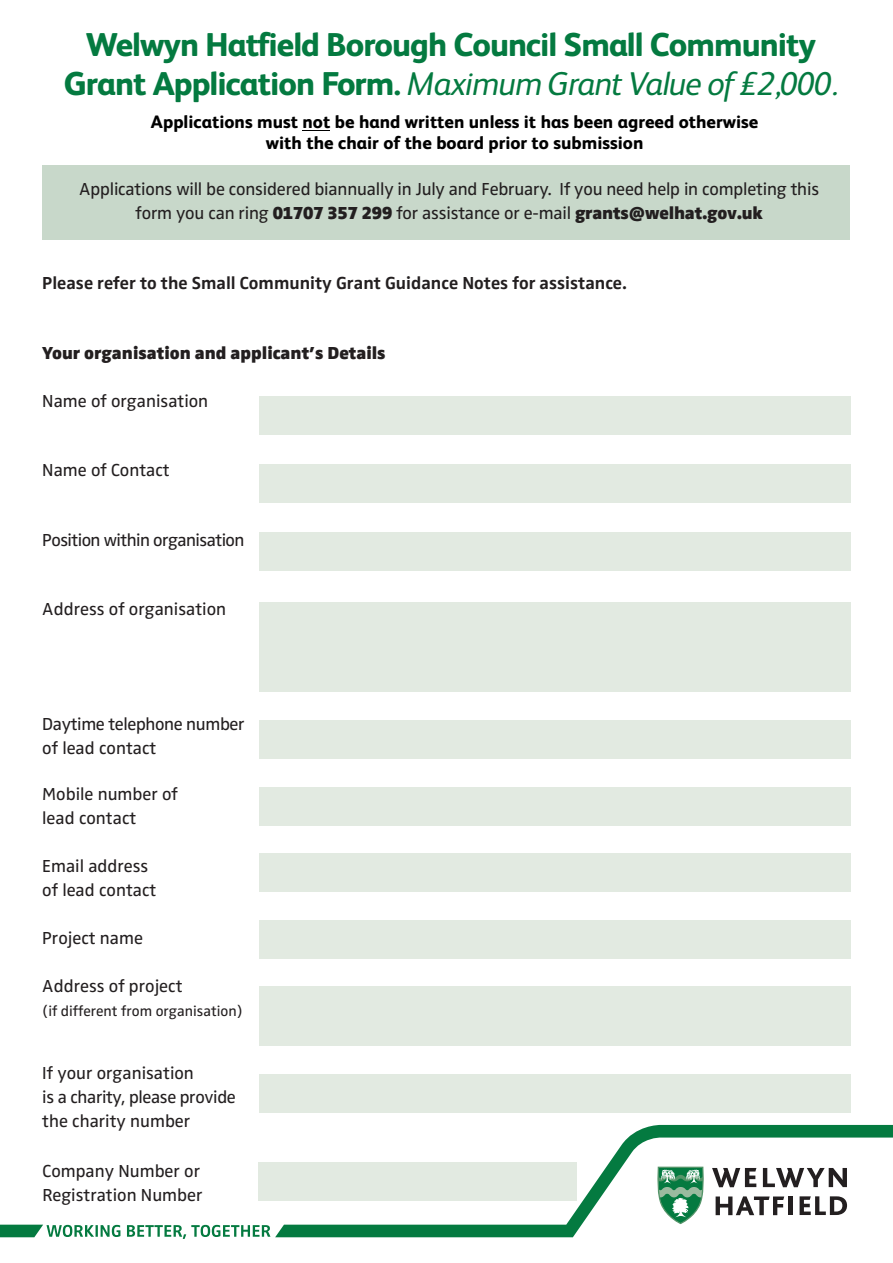
<style>
.page{position:relative;width:893px;height:1263px;background:#fff}
.page>*{position:absolute;margin:0;border:0;box-sizing:border-box;transform-origin:0 0}
.t1{font:800 33px/38.7px "FS Albert";letter-spacing:-.03em;color:#047a40;text-align:center}
.t2{font:18px/24px "Zwo OT";color:#231f20}
.t3{font:800 18px/21.6px "FS Albert";color:#000;text-align:center}
.t4{font:700 18px "Zwo OT";color:#231f20}
.t5{font:900 18px "Zwo OT";color:#231f20}
.t6{font:18px/24px "Zwo OT";letter-spacing:-.02em;color:#231f20}
.t7{font:18px "Zwo OT";letter-spacing:-.03em;color:#231f20}
.t8{font:15px "Zwo OT";color:#231f20}
.s1{font-weight:400;font-style:italic}
.s2{font-weight:900}
</style>
<div class="page">
<svg style="left:275px;top:1125px;width:618px;height:112px"></svg>
<svg style="left:657px;top:1167px;width:47px;height:57px"></svg>
<svg style="left:763px;top:1168px;width:84px;height:19px"></svg>
<hr style="left:789px;top:1196px;width:4px;height:19px;background:#231f20">
<svg style="left:800px;top:1196px;width:47px;height:19px"></svg>
<svg style="left:712px;top:1168px;width:44px;height:19px"></svg>
<svg style="left:716px;top:1196px;width:68px;height:19px"></svg>
<svg style="left:0;top:1225px;width:270px;height:14px"></svg>
<div style="left:43px;top:165px;width:807px;height:75px;background:#c8d8ca"></div>
<div style="left:259px;top:396px;width:591px;height:39px;background:#e2eae1"></div>
<div style="left:259px;top:465px;width:591px;height:38px;background:#e2eae1"></div>
<div style="left:259px;top:533px;width:591px;height:38px;background:#e2eae1"></div>
<div style="left:259px;top:787px;width:591px;height:38px;background:#e2eae1"></div>
<div style="left:259px;top:854px;width:591px;height:38px;background:#e2eae1"></div>
<div style="left:259px;top:920px;width:591px;height:38px;background:#e2eae1"></div>
<div style="left:259px;top:720px;width:591px;height:39px;background:#e2eae1"></div>
<div style="left:259px;top:1074px;width:591px;height:38px;background:#e2eae1"></div>
<div style="left:259px;top:1163px;width:318px;height:38px;background:#e2eae1"></div>
<div style="left:259px;top:603px;width:591px;height:89px;background:#e2eae1"></div>
<div style="left:259px;top:986px;width:591px;height:60px;background:#e2eae1"></div>
<svg style="left:303px;top:130px;width:27px;height:1px"></svg>
<h1 class="t1" style="left:64px;top:24px;width:776px">Welwyn Hatfield Borough Council Small Community<br>Grant Application Form. <span class="s1">Maximum Grant Value of £2,000.</span></h1>
<p class="t3" style="left:151px;top:110px;width:609px">Applications must not be hand written unless it has been agreed otherwise with the chair of the board prior to submission</p>
<p class="t2" style="left:79px;top:178px;width:741px;text-align:center">Applications will be considered biannually in July and February. If you need help in completing this form you can ring <span class="s2">01707 357 299</span> for assistance or e-mail <span class="s2">grants@welhat.gov.uk</span></p>
<p class="t4" style="left:42px;top:272px;width:586px">Please refer to the Small Community Grant Guidance Notes for assistance.</p>
<p class="t5" style="left:42px;top:342px;width:345px">Your organisation and applicant’s Details</p>
<p class="t2" style="left:42px;top:389px;width:167px">Name of organisation</p>
<p class="t2" style="left:42px;top:458px;width:129px">Name of Contact</p>
<p class="t7" style="left:42px;top:529px;width:204px">Position within organisation</p>
<p class="t2" style="left:42px;top:598px;width:185px">Address of organisation</p>
<p class="t6" style="left:42px;top:713px;width:204px">Daytime telephone number of lead contact</p>
<p class="t2" style="left:42px;top:782px;width:137px">Mobile number of lead contact</p>
<p class="t2" style="left:42px;top:854px;width:116px">Email address of lead contact</p>
<p class="t2" style="left:42px;top:926px;width:102px">Project name</p>
<p class="t2" style="left:42px;top:974px;width:142px">Address of project</p>
<p class="t8" style="left:42px;top:1002px;width:202px">(if different from organisation)</p>
<p class="t2" style="left:42px;top:1061px;width:195px">If your organisation<br>is a charity, please provide the charity number</p>
<p class="t2" style="left:43px;top:1160px;width:161px">Company Number or<br>Registration Number</p>
</div>
